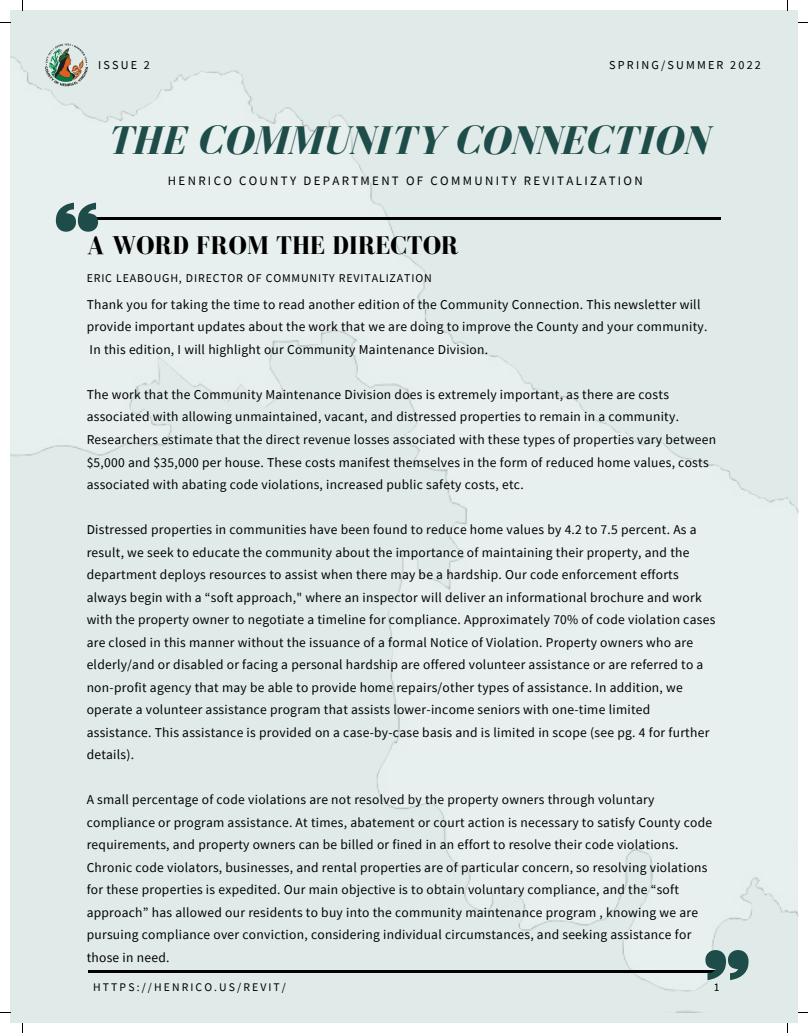
<style>
.page{position:relative;width:808px;height:1033px;background:#fff}
.page>*{position:absolute;margin:0;border:0;box-sizing:border-box;transform-origin:0 0}
.t1{font:italic 700 41.25px "Bodoni FLF";color:#1e4c48}
.t2{font:700 26.25px "Bodoni FLF";color:#000}
.t3{font:13.5px/22.5px "Source Sans Pro";letter-spacing:.02em;color:#000}
.t4{font:12.88px "Source Sans Pro";letter-spacing:.18em;color:#000}
.t5{font:12.12px "Source Sans Pro";letter-spacing:.18em;color:#000}
.t6{font:11.88px "Source Sans Pro";letter-spacing:.07em;color:#000}
.t7{font:11.62px "Source Sans Pro";letter-spacing:.18em;color:#000}
</style>
<div class="page">
<div style="left:10px;top:10px;width:788px;height:1013px;background:#e0ebe9"></div>
<img style="left:10px;top:22px;width:788px;height:990px">
<img style="left:43px;top:41px;width:46px;height:46px">
<hr style="left:88px;top:217px;width:632px;height:3px;background:#000">
<svg style="left:56px;top:203px;width:42px;height:29px"></svg>
<hr style="left:88px;top:970px;width:632px;height:2px;background:#000">
<svg style="left:705px;top:950px;width:43px;height:30px"></svg>
<p class="t5" style="left:98px;top:57px;width:53px">ISSUE 2</p>
<p class="t5" style="left:609px;top:57px;width:153px">SPRING/SUMMER 2022</p>
<p class="t1" style="left:107px;top:119px;width:602px">THE COMMUNITY CONNECTION</p>
<p class="t4" style="left:168px;top:172px;width:476px">HENRICO COUNTY DEPARTMENT OF COMMUNITY REVITALIZATION</p>
<p class="t2" style="left:87px;top:231px;width:374px">A WORD FROM THE DIRECTOR</p>
<p class="t6" style="left:87px;top:270px;width:346px">ERIC LEABOUGH, DIRECTOR OF COMMUNITY REVITALIZATION</p>
<p class="t3" style="left:87px;top:293px;width:622px">Thank you for taking the time to read another edition of the Community Connection. This newsletter will provide important updates about the work that we are doing to improve the County and your community.<br>In this edition, I will highlight our Community Maintenance Division.</p>
<p class="t3" style="left:87px;top:383px;width:631px">The work that the Community Maintenance Division does is extremely important, as there are costs associated with allowing unmaintained, vacant, and distressed properties to remain in a community.<br>Researchers estimate that the direct revenue losses associated with these types of properties vary between $5,000 and $35,000 per house. These costs manifest themselves in the form of reduced home values, costs associated with abating code violations, increased public safety costs, etc.</p>
<p class="t3" style="left:87px;top:518px;width:630px">Distressed properties in communities have been found to reduce home values by 4.2 to 7.5 percent. As a result, we seek to educate the community about the importance of maintaining their property, and the department deploys resources to assist when there may be a hardship. Our code enforcement efforts always begin with a “soft approach," where an inspector will deliver an informational brochure and work with the property owner to negotiate a timeline for compliance. Approximately 70% of code violation cases are closed in this manner without the issuance of a formal Notice of Violation. Property owners who are elderly/and or disabled or facing a personal hardship are offered volunteer assistance or are referred to a non-profit agency that may be able to provide home repairs/other types of assistance. In addition, we operate a volunteer assistance program that assists lower-income seniors with one-time limited assistance. This assistance is provided on a case-by-case basis and is limited in scope (see pg. 4 for further details).</p>
<p class="t3" style="left:87px;top:788px;width:627px">A small percentage of code violations are not resolved by the property owners through voluntary compliance or program assistance. At times, abatement or court action is necessary to satisfy County code requirements, and property owners can be billed or fined in an effort to resolve their code violations.<br>Chronic code violators, businesses, and rental properties are of particular concern, so resolving violations for these properties is expedited. Our main objective is to obtain voluntary compliance, and the “soft approach” has allowed our residents to buy into the community maintenance program , knowing we are pursuing compliance over conviction, considering individual circumstances, and seeking assistance for those in need.</p>
<p class="t7" style="left:93px;top:979px;width:194px">HTTPS://HENRICO.US/REVIT/</p>
<p class="t7" style="left:714px;top:979px;width:7px">1</p>
</div>
